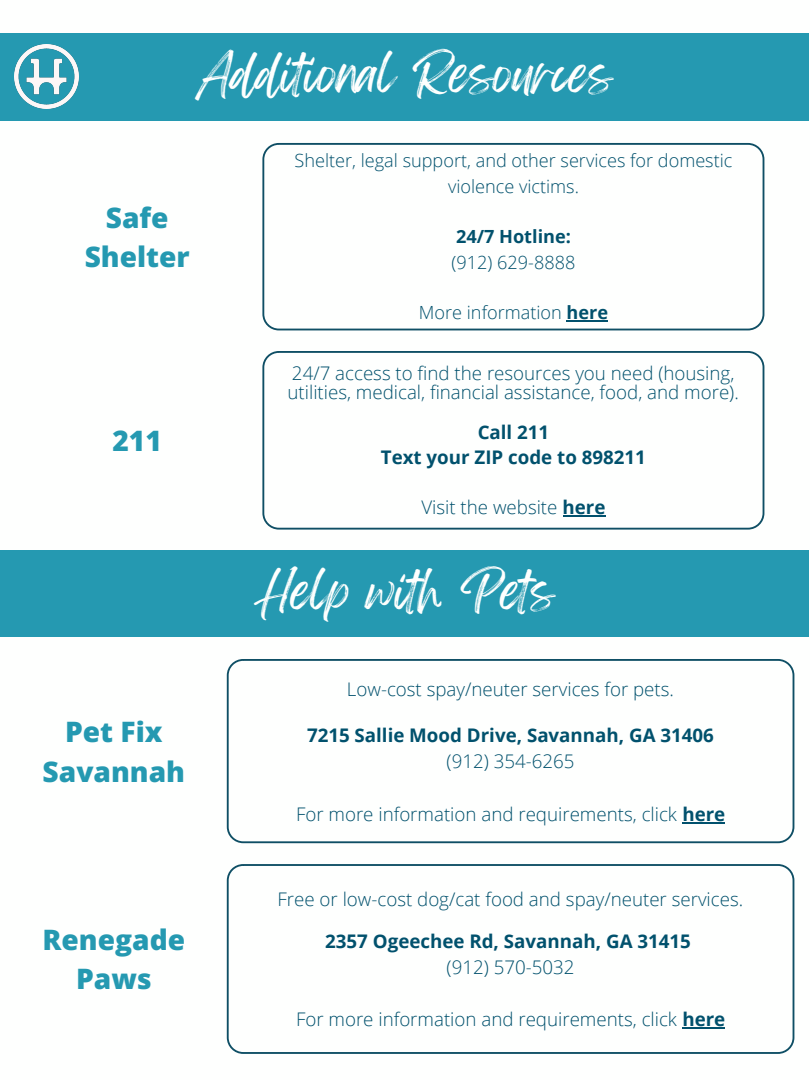
<style>
.page{position:relative;width:810px;height:1080px;background:#fff}
.page>*{position:absolute;margin:0;border:0;box-sizing:border-box;transform-origin:0 0}
.t1{font:43.75px "Feeling Passionate";color:#fefffe}
.t2{font:800 28.12px/39.4px "Open Sans";color:#2599b1;text-align:center}
.t3{font:300 18.75px/18.2px "Open Sans";color:#01516d}
.t4{font:700 18.75px/25.3px "Open Sans";color:#01516d;text-align:center}
.t5{font:300 18.12px/25.3px "Open Sans";color:#01516d;text-align:center}
.t6{font:700 18.12px "Open Sans";color:#01516d}
.s1{font-weight:700}
</style>
<div class="page">
<div style="left:0;top:550px;width:809px;height:86px;background:#2599b1"></div>
<div style="left:0;top:33px;width:809px;height:87px;background:#2599b1"></div>
<img style="left:15px;top:45px;width:63px;height:63px">
<svg style="left:227px;top:659px;width:567px;height:184px"></svg>
<hr style="left:682px;top:822px;width:43px;height:1px;background:#01516d">
<svg style="left:227px;top:864px;width:567px;height:190px"></svg>
<hr style="left:682px;top:1027px;width:43px;height:2px;background:#01516d">
<svg style="left:262px;top:351px;width:502px;height:179px"></svg>
<hr style="left:563px;top:515px;width:43px;height:2px;background:#01516d">
<svg style="left:262px;top:143px;width:502px;height:187px"></svg>
<hr style="left:567px;top:320px;width:41px;height:2px;background:#01516d">
<h1 class="t1" style="left:197px;top:39px;width:418px">Additional Resources</h1>
<h2 class="t2" style="left:85px;top:198px;width:107px;line-height:38.9px">Safe<br>Shelter</h2>
<h2 class="t2" style="left:113px;top:420px;width:51px">211</h2>
<h2 class="t2" style="left:43px;top:712px;width:144px">Pet Fix<br>Savannah</h2>
<h2 class="t2" style="left:43px;top:920px;width:144px">Renegade<br>Paws</h2>
<p class="t5" style="left:295px;top:148px;width:440px">Shelter, legal support, and other services for domestic violence victims.</p>
<p class="t6" style="left:456px;top:224px;width:117px">24/7 Hotline:</p>
<p class="t5" style="left:452px;top:249px;width:125px">(912) 629-8888</p>
<p class="t5" style="left:419px;top:300px;width:191px">More information <span class="s1">here</span></p>
<p class="t3" style="left:288px;top:364px;width:453px">24/7 access to find the resources you need (housing, utilities, medical, financial assistance, food, and more).</p>
<p class="t4" style="left:381px;top:419px;width:267px">Call 211<br>Text your ZIP code to 898211</p>
<p class="t3" style="left:421px;top:498px;width:186px">Visit the website <span class="s1">here</span></p>
<h1 class="t1" style="left:255px;top:555px;width:302px">Help with Pets</h1>
<p class="t3" style="left:347px;top:680px;width:329px">Low-cost spay/neuter services for pets.</p>
<p class="t4" style="left:307px;top:722px;width:408px">7215 Sallie Mood Drive, Savannah, GA 31406</p>
<p class="t3" style="left:447px;top:752px;width:129px">(912) 354-6265</p>
<p class="t3" style="left:296px;top:804px;width:431px">For more information and requirements, click <span class="s1">here</span></p>
<p class="t3" style="left:277px;top:890px;width:467px">Free or low-cost dog/cat food and spay/neuter services.</p>
<p class="t4" style="left:325px;top:928px;width:367px">2357 Ogeechee Rd, Savannah, GA 31415</p>
<p class="t3" style="left:447px;top:957px;width:129px">(912) 570-5032</p>
<p class="t3" style="left:296px;top:1010px;width:431px">For more information and requirements, click <span class="s1">here</span></p>
</div>
